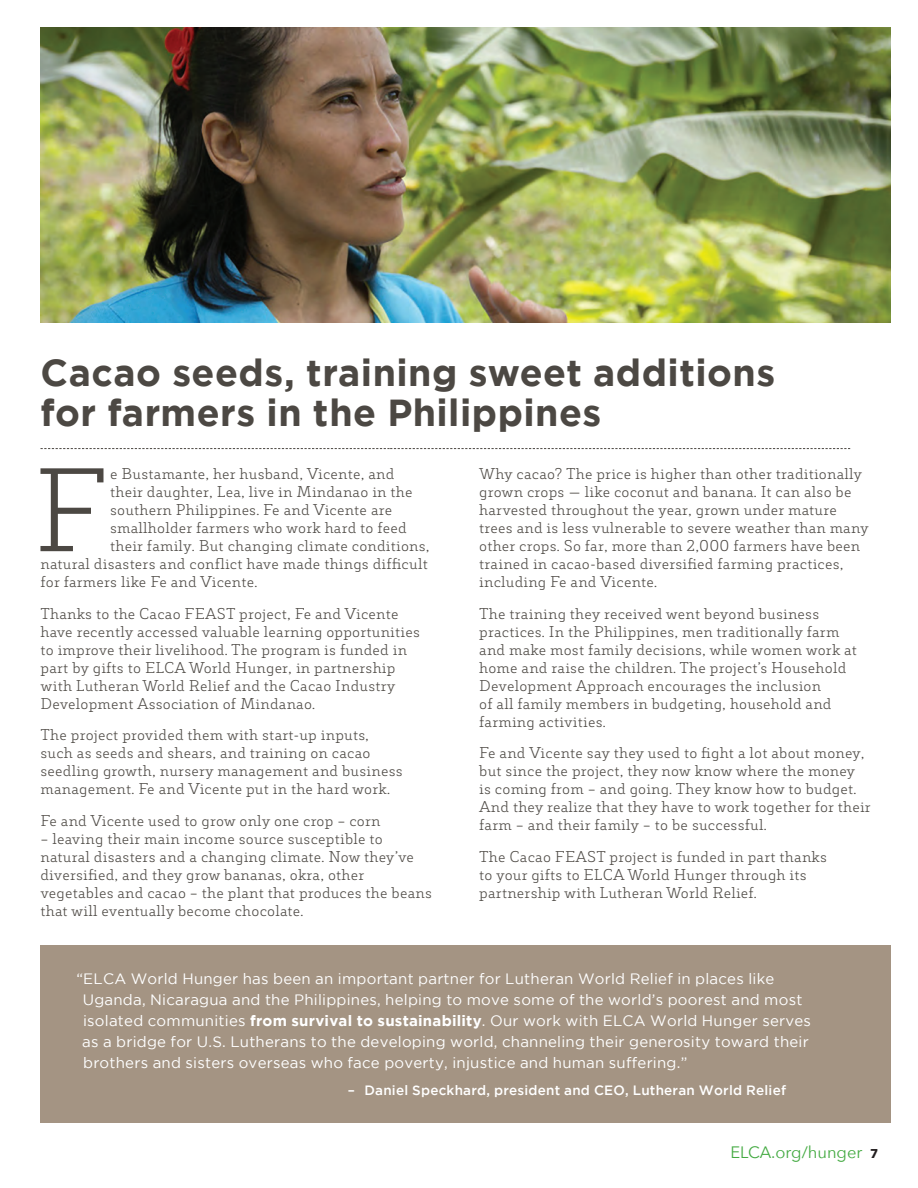
<style>
.page{position:relative;width:918px;height:1188px;background:#fff}
.page>*{position:absolute;margin:0;border:0;box-sizing:border-box;transform-origin:0 0}
.t1{font:300 113.55px "Decour";color:#4c4843}
.t2{font:700 37.5px/40.5px "Gotham";letter-spacing:.015em;color:#4c4843}
.t3{font:16.5px "Avenir Next";color:#44aa42}
.t4{font:300 15px/18px "Decour";letter-spacing:.015em;color:#4c4843}
.t5{font:15px/21px "Gotham";letter-spacing:.015em;color:#fff}
.t6{font:500 13.5px "Gotham";letter-spacing:.015em;color:#fff}
.s1{font-weight:700}
.s2{font-weight:700;font-size:12.75px;color:#231f20}
</style>
<div class="page">
<img style="left:40px;top:27px;width:851px;height:296px">
<div style="left:40px;top:945px;width:851px;height:178px;background:#a49483"></div>
<svg style="left:40px;top:448px;width:810px;height:1px"></svg>
<h2 class="t2" style="left:40px;top:351px;width:736px">Cacao seeds, training sweet additions for farmers in the Philippines</h2>
<h1 class="t1" style="left:33px;top:443px;width:77px">F</h1>
<p class="t4" style="left:110px;top:465px;width:286px">e Bustamante, her husband, Vicente, and</p>
<p class="t4" style="left:479px;top:465px;width:391px">Why cacao? The price is higher than other traditionally grown crops — like coconut and banana. It can also be harvested throughout the year, grown under mature trees and is less vulnerable to severe weather than many other crops. So far, more than 2,000 farmers have been trained in cacao-based diversified farming practices, including Fe and Vicente.</p>
<p class="t4" style="left:479px;top:604px;width:379px">The training they received went beyond business practices. In the Philippines, men traditionally farm and make most family decisions, while women work at home and raise the children. The project’s Household Development Approach encourages the inclusion<br>of all family members in budgeting, household and farming activities.</p>
<p class="t4" style="left:479px;top:744px;width:393px">Fe and Vicente say they used to fight a lot about money, but since the project, they now know where the money<br>is coming from – and going. They know how to budget.<br>And they realize that they have to work together for their farm – and their family – to be successful.</p>
<p class="t4" style="left:479px;top:847px;width:349px">The Cacao FEAST project is funded in part thanks to your gifts to ELCA World Hunger through its partnership with Lutheran World Relief.</p>
<p class="t4" style="left:110px;top:483px;width:304px">their daughter, Lea, live in Mindanao in the</p>
<p class="t4" style="left:110px;top:501px;width:284px">southern Philippines. Fe and Vicente are</p>
<p class="t4" style="left:110px;top:519px;width:298px">smallholder farmers who work hard to feed</p>
<p class="t4" style="left:110px;top:537px;width:321px">their family. But changing climate conditions,</p>
<p class="t4" style="left:40px;top:555px;width:389px">natural disasters and conflict have made things difficult</p>
<p class="t4" style="left:40px;top:573px;width:218px">for farmers like Fe and Vicente.</p>
<p class="t4" style="left:40px;top:604px;width:381px">Thanks to the Cacao FEAST project, Fe and Vicente have recently accessed valuable learning opportunities to improve their livelihood. The program is funded in part by gifts to ELCA World Hunger, in partnership with Lutheran World Relief and the Cacao Industry Development Association of Mindanao.</p>
<p class="t4" style="left:40px;top:726px;width:364px">The project provided them with start-up inputs, such as seeds and shears, and training on cacao seedling growth, nursery management and business management. Fe and Vicente put in the hard work.</p>
<p class="t4" style="left:40px;top:811px;width:342px">Fe and Vicente used to grow only one crop – corn</p>
<p class="t4" style="left:40px;top:829px;width:393px">– leaving their main income source susceptible to natural disasters and a changing climate. Now they’ve diversified, and they grow bananas, okra, other vegetables and cacao – the plant that produces the beans that will eventually become chocolate.</p>
<p class="t5" style="left:82px;top:968px;width:730px;text-indent:-6px">“ELCA World Hunger has been an important partner for Lutheran World Relief in places like Uganda, Nicaragua and the Philippines, helping to move some of the world’s poorest and most isolated communities <span class="s1">from survival to sustainability</span>. Our work with ELCA World Hunger serves as a bridge for U.S. Lutherans to the developing world, channeling their generosity toward their brothers and sisters overseas who face poverty, injustice and human suffering.”</p>
<p class="t6" style="left:348px;top:1082px;width:440px">– Daniel Speckhard, president and CEO, Lutheran World Relief</p>
<p class="t3" style="left:730px;top:1139px;width:149px">ELCA.org/hunger <span class="s2">7</span></p>
</div>
